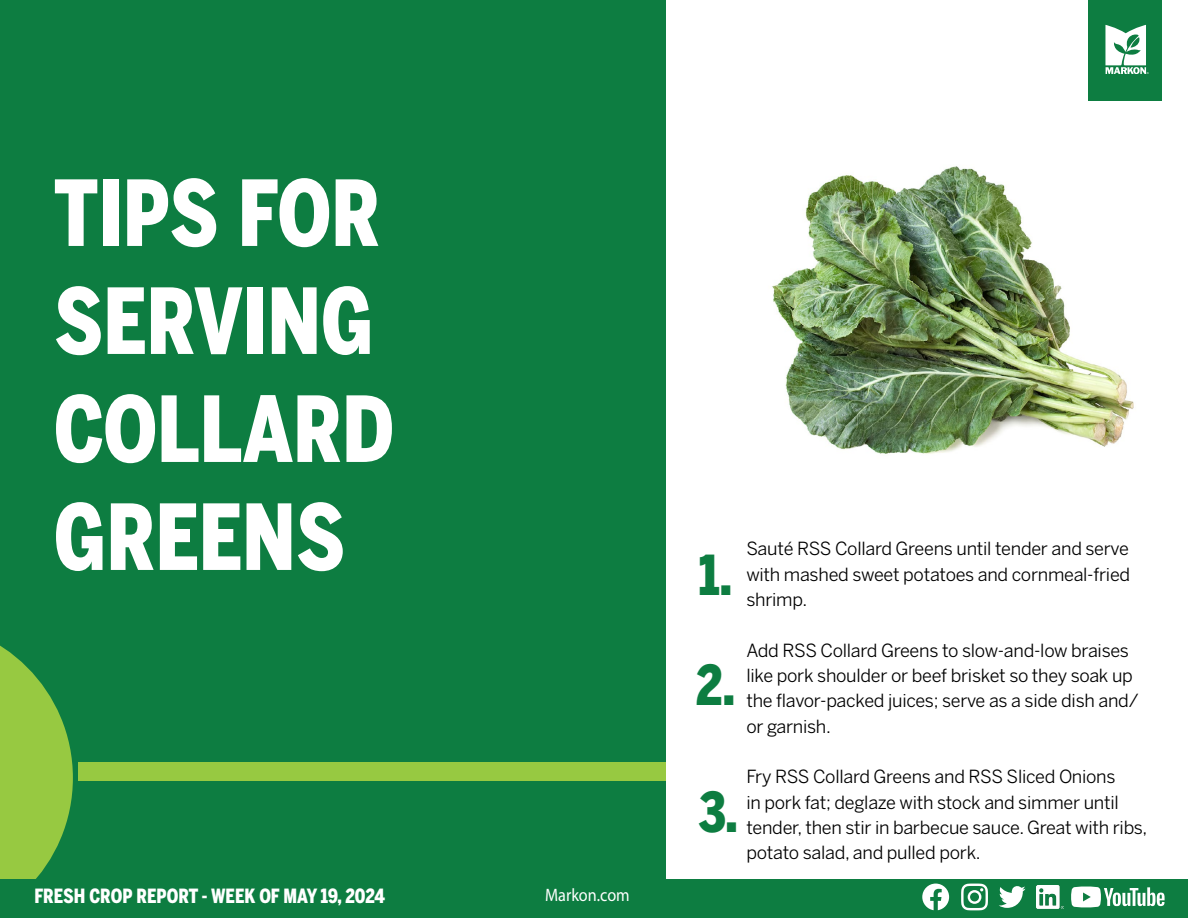
<style>
.page{position:relative;width:1188px;height:918px;background:#fff}
.page>*{position:absolute;margin:0;border:0;box-sizing:border-box;transform-origin:0 0}
.t1{font:900 90px/108px "Benton Sans Cond";color:#fff;scale:.9 1}
.t2{font:900 54.6px/110.2px "Benton Sans Cond";color:#0d7d41;scale:.9 1}
.t3{font:900 19.5px "Benton Sans Cond";color:#fff;scale:.9 1}
.t4{font:18px/25.3px "Benton Sans";letter-spacing:-.015em;color:#000}
.t5{font:18px "Myriad Pro";color:#fff;scale:.9 1}
</style>
<div class="page">
<img style="left:772px;top:166px;width:362px;height:288px">
<div style="left:0;top:0;width:665px;height:918px;background:#0d7d41"></div>
<svg style="left:0;top:645px;width:73px;height:234px"></svg>
<div style="left:78px;top:763px;width:587px;height:18px;background:#97c941"></div>
<div style="left:0;top:879px;width:1188px;height:39px;background:#0d7d41"></div>
<svg style="left:922px;top:884px;width:27px;height:26px"></svg>
<svg style="left:961px;top:884px;width:27px;height:26px"></svg>
<svg style="left:999px;top:886px;width:27px;height:22px"></svg>
<img style="left:1036px;top:886px;width:27px;height:22px">
<svg style="left:1071px;top:887px;width:94px;height:20px"></svg>
<div style="left:1089px;top:0;width:73px;height:100px;background:#0d7d41"></div>
<svg style="left:1105px;top:25px;width:44px;height:48px"></svg>
<h1 class="t1" style="left:54px;top:159px;width:379px">TIPS FOR<br>SERVING<br>COLLARD<br>GREENS</h1>
<p class="t3" style="left:34px;top:884px;width:391px">FRESH CROP REPORT - WEEK OF MAY 19, 2024</p>
<p class="t5" style="left:545px;top:883px;width:96px">Markon.com</p>
<h2 class="t2" style="left:696px;top:520px;width:45px">1.<br>2.</h2>
<h2 class="t2" style="left:699px;top:756px;width:44px">3.</h2>
<p class="t4" style="left:746px;top:536px;width:385px;text-align:justify">Sauté RSS Collard Greens until tender and serve with mashed sweet potatoes and cornmeal-fried shrimp.</p>
<p class="t4" style="left:746px;top:637px;width:394px">Add RSS Collard Greens to slow-and-low braises like pork shoulder or beef brisket so they soak up the flavor-packed juices; serve as a side dish and/ or garnish.</p>
<p class="t4" style="left:746px;top:764px;width:403px">Fry RSS Collard Greens and RSS Sliced Onions<br>in pork fat; deglaze with stock and simmer until tender, then stir in barbecue sauce. Great with ribs, potato salad, and pulled pork.</p>
</div>
